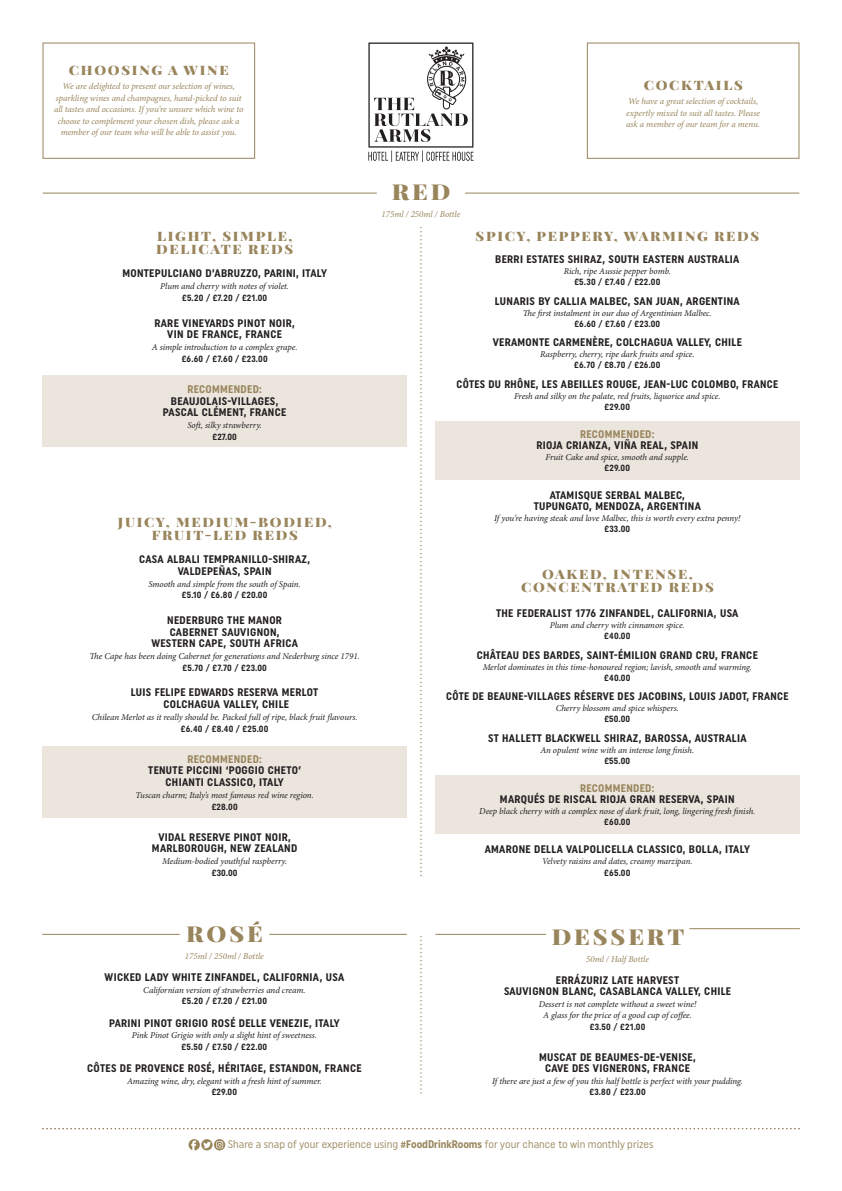
<style>
.page{position:relative;width:842px;height:1191px;background:#fff}
.page>*{position:absolute;margin:0;border:0;box-sizing:border-box;transform-origin:0 0}
.t1{font:900 22px "Playfair Display";letter-spacing:.12em;color:#99855c;scale:1.1 1}
.Wine_Sub_headers{font:900 13px/13.4px "Playfair Display";letter-spacing:.12em;color:#99855c;text-align:center;scale:1.1 1}
.Sub_headers{font:900 13px "Playfair Display";letter-spacing:.12em;color:#99855c;scale:1.1 1}
.Menu_Items{font:700 11px/11.4px "Uniform Condensed";letter-spacing:.03em;color:#231f20;text-align:center}
.t2{font:11px "Uniform Condensed";color:#99855c}
.Menu_Description{font:italic 9px/11px "Minion Pro";letter-spacing:-.01em;color:#231f20;text-align:center}
.Menu_Description-2{font:italic 9px/11.5px "Minion Pro";letter-spacing:-.01em;color:#99855c;text-align:center}
.s1{font-family:"Uniform Condensed";font-weight:700;font-style:normal}
.s2{color:#99855c}
.s3{font-weight:700}
</style>
<div class="page">
<div style="left:587px;top:43px;width:212px;height:116px;border:1px solid #99855c"></div>
<div style="left:43px;top:43px;width:212px;height:116px;border:1px solid #99855c"></div>
<svg style="left:43px;top:1127px;width:757px;height:2px"></svg>
<svg style="left:188px;top:1139px;width:37px;height:11px"></svg>
<hr style="left:42px;top:934px;width:138px;height:1px;background:#99855c">
<hr style="left:269px;top:934px;width:138px;height:1px;background:#99855c">
<hr style="left:435px;top:934px;width:111px;height:1px;background:#99855c">
<hr style="left:689px;top:928px;width:111px;height:1px;background:#99855c">
<svg style="left:420px;top:936px;width:2px;height:158px"></svg>
<div style="left:435px;top:421px;width:364px;height:58px;background:#ebe5dd"></div>
<div style="left:43px;top:376px;width:364px;height:71px;background:#ebe5dd"></div>
<div style="left:435px;top:775px;width:364px;height:59px;background:#ebe5dd"></div>
<div style="left:43px;top:746px;width:364px;height:71px;background:#ebe5dd"></div>
<hr style="left:43px;top:193px;width:334px;height:1px;background:#99855c">
<hr style="left:465px;top:193px;width:334px;height:1px;background:#99855c">
<svg style="left:420px;top:228px;width:2px;height:648px"></svg>
<svg style="left:368px;top:43px;width:106px;height:119px"></svg>
<p class="Sub_headers" style="left:69px;top:60px;width:147px">CHOOSING A WINE</p>
<p class="Menu_Description-2" style="left:54px;top:81px;width:191px">We are delighted to present our selection of wines, sparkling wines and champagnes, hand-picked to suit all tastes and occasions. If you’re unsure which wine to choose to complement your chosen dish, please ask a member of our team who will be able to assist you.</p>
<p class="Wine_Sub_headers" style="left:644px;top:77px;width:91px">COCKTAILS</p>
<p class="Menu_Description-2" style="left:626px;top:95px;width:135px;text-align:left">We have a great selection of cocktails, expertly mixed to suit all tastes. Please ask a member of our team for a menu.</p>
<p class="Wine_Sub_headers" style="left:156px;top:228px;width:126px;text-align:left">LIGHT, SIMPLE,<br>DELICATE REDS</p>
<p class="Menu_Items" style="left:122px;top:267px;width:206px">MONTEPULCIANO D’ABRUZZO, PARINI, ITALY</p>
<p class="Menu_Description" style="left:160px;top:280px;width:130px;line-height:11.9px">Plum and cherry with notes of violet. <span class="s1">£5.20 / £7.20 / £21.00</span></p>
<p class="Menu_Items" style="left:154px;top:317px;width:142px">RARE VINEYARDS PINOT NOIR,<br>VIN DE FRANCE, FRANCE</p>
<p class="Menu_Description" style="left:152px;top:341px;width:147px;line-height:11.9px">A simple introduction to a complex grape. <span class="s1">£6.60 / £7.60 / £23.00</span></p>
<p class="Menu_Items" style="left:163px;top:383px;width:125px"><span class="s2">RECOMMENDED:<br></span>BEAUJOLAIS-VILLAGES,<br>PASCAL CLÉMENT, FRANCE</p>
<p class="Menu_Description" style="left:187px;top:419px;width:76px;line-height:11.9px">Soft, silky strawberry. <span class="s1">£27.00</span></p>
<p class="Wine_Sub_headers" style="left:118px;top:514px;width:196px">JUICY, MEDIUM-BODIED,<br>FRUIT-LED REDS</p>
<p class="Menu_Items" style="left:139px;top:553px;width:172px">CASA ALBALI TEMPRANILLO-SHIRAZ,<br>VALDEPEÑAS, SPAIN</p>
<p class="Menu_Description" style="left:148px;top:578px;width:154px;line-height:11.9px">Smooth and simple from the south of Spain. <span class="s1">£5.10 / £6.80 / £20.00</span></p>
<p class="Menu_Items" style="left:151px;top:614px;width:148px">NEDERBURG THE MANOR<br>CABERNET SAUVIGNON,<br>WESTERN CAPE, SOUTH AFRICA</p>
<p class="Menu_Description" style="left:90px;top:650px;width:272px;line-height:11.9px">The Cape has been doing Cabernet for generations and Nederburg since 1791. <span class="s1">£5.70 / £7.70 / £23.00</span></p>
<p class="Menu_Items" style="left:131px;top:686px;width:189px">LUIS FELIPE EDWARDS RESERVA MERLOT<br>COLCHAGUA VALLEY, CHILE</p>
<p class="Menu_Description" style="left:92px;top:711px;width:267px;line-height:11.9px">Chilean Merlot as it really should be. Packed full of ripe, black fruit flavours. <span class="s1">£6.40 / £8.40 / £25.00</span></p>
<p class="Menu_Items" style="left:148px;top:753px;width:154px"><span class="s2">RECOMMENDED:<br></span>TENUTE PICCINI ‘POGGIO CHETO’<br>CHIANTI CLASSICO, ITALY</p>
<p class="Menu_Description" style="left:135px;top:789px;width:180px;line-height:11.9px">Tuscan charm; Italy’s most famous red wine region. <span class="s1">£28.00</span></p>
<p class="Menu_Items" style="left:152px;top:831px;width:147px">VIDAL RESERVE PINOT NOIR,<br>MARLBOROUGH, NEW ZEALAND</p>
<p class="Menu_Description" style="left:162px;top:855px;width:126px;line-height:11.9px">Medium-bodied youthful raspberry. <span class="s1">£30.00</span></p>
<p class="t1" style="left:186px;top:916px;width:71px">ROSÉ</p>
<p class="Menu_Description-2" style="left:185px;top:950px;width:80px">175ml / 250ml / Bottle</p>
<p class="Menu_Items" style="left:105px;top:971px;width:241px">WICKED LADY WHITE ZINFANDEL, CALIFORNIA, USA</p>
<p class="Menu_Description" style="left:143px;top:984px;width:164px;line-height:11.5px">Californian version of strawberries and cream. <span class="s1">£5.20 / £7.20 / £21.00</span></p>
<p class="Menu_Items" style="left:109px;top:1017px;width:232px">PARINI PINOT GRIGIO ROSÉ DELLE VENEZIE, ITALY</p>
<p class="Menu_Description" style="left:132px;top:1029px;width:187px;line-height:11.5px">Pink Pinot Grigio with only a slight hint of sweetness. <span class="s1">£5.50 / £7.50 / £22.00</span></p>
<p class="Menu_Items" style="left:87px;top:1062px;width:276px">CÔTES DE PROVENCE ROSÉ, HÉRITAGE, ESTANDON, FRANCE</p>
<p class="Menu_Description" style="left:127px;top:1074px;width:196px;line-height:11.5px">Amazing wine, dry, elegant with a fresh hint of summer. <span class="s1">£29.00</span></p>
<p class="t1" style="left:392px;top:174px;width:55px">RED</p>
<p class="Menu_Description-2" style="left:381px;top:208px;width:80px">175ml / 250ml / Bottle</p>
<p class="Wine_Sub_headers" style="left:476px;top:228px;width:259px">SPICY, PEPPERY, WARMING REDS</p>
<p class="Menu_Items" style="left:495px;top:253px;width:246px">BERRI ESTATES SHIRAZ, SOUTH EASTERN AUSTRALIA</p>
<p class="Menu_Description" style="left:564px;top:266px;width:109px">Rich, ripe Aussie pepper bomb. <span class="s1">£5.30 / £7.40 / £22.00</span></p>
<p class="Menu_Items" style="left:495px;top:295px;width:246px">LUNARIS BY CALLIA MALBEC, SAN JUAN, ARGENTINA</p>
<p class="Menu_Description" style="left:523px;top:307px;width:190px">The first instalment in our duo of Argentinian Malbec. <span class="s1">£6.60 / £7.60 / £23.00</span></p>
<p class="Menu_Items" style="left:493px;top:336px;width:251px">VERAMONTE CARMENÈRE, COLCHAGUA VALLEY, CHILE</p>
<p class="Menu_Description" style="left:540px;top:349px;width:156px">Raspberry, cherry, ripe dark fruits and spice. <span class="s1">£6.70 / £8.70 / £26.00</span></p>
<p class="Menu_Items" style="left:456px;top:378px;width:323px">CÔTES DU RHÔNE, LES ABEILLES ROUGE, JEAN-LUC COLOMBO, FRANCE</p>
<p class="Menu_Description" style="left:514px;top:390px;width:208px">Fresh and silky on the palate, red fruits, liquorice and spice. <span class="s1">£29.00</span></p>
<p class="Menu_Items" style="left:536px;top:428px;width:163px;line-height:11px"><span class="s2">RECOMMENDED:<br></span>RIOJA CRIANZA, VIÑA REAL, SPAIN</p>
<p class="Menu_Description" style="left:546px;top:451px;width:145px">Fruit Cake and spice, smooth and supple. <span class="s1">£29.00</span></p>
<p class="Menu_Items" style="left:534px;top:489px;width:169px;line-height:11px">ATAMISQUE SERBAL MALBEC,<br>TUPUNGATO, MENDOZA, ARGENTINA</p>
<p class="Menu_Description" style="left:494px;top:512px;width:248px">If you’re having steak and love Malbec, this is worth every extra penny! <span class="s1">£33.00</span></p>
<p class="Wine_Sub_headers" style="left:521px;top:566px;width:177px;line-height:13px">OAKED, INTENSE,<br>CONCENTRATED REDS</p>
<p class="Menu_Items" style="left:496px;top:607px;width:244px">THE FEDERALIST 1776 ZINFANDEL, CALIFORNIA, USA</p>
<p class="Menu_Description" style="left:550px;top:620px;width:136px">Plum and cherry with cinnamon spice. <span class="s1">£40.00</span></p>
<p class="Menu_Items" style="left:477px;top:649px;width:283px">CHÂTEAU DES BARDES, SAINT-ÉMILION GRAND CRU, FRANCE</p>
<p class="Menu_Description" style="left:483px;top:661px;width:271px">Merlot dominates in this time-honoured region; lavish, smooth and warming. <span class="s1">£40.00</span></p>
<p class="Menu_Items" style="left:446px;top:690px;width:344px">CÔTE DE BEAUNE-VILLAGES RÉSERVE DES JACOBINS, LOUIS JADOT, FRANCE</p>
<p class="Menu_Description" style="left:556px;top:703px;width:125px">Cherry blossom and spice whispers. <span class="s1">£50.00</span></p>
<p class="Menu_Items" style="left:488px;top:732px;width:260px">ST HALLETT BLACKWELL SHIRAZ, BAROSSA, AUSTRALIA</p>
<p class="Menu_Description" style="left:540px;top:744px;width:155px">An opulent wine with an intense long finish. <span class="s1">£55.00</span></p>
<p class="Menu_Items" style="left:500px;top:782px;width:236px;line-height:11px"><span class="s2">RECOMMENDED:<br></span>MARQUÉS DE RISCAL RIOJA GRAN RESERVA, SPAIN</p>
<p class="Menu_Description" style="left:479px;top:805px;width:278px">Deep black cherry with a complex nose of dark fruit, long, lingering fresh finish. <span class="s1">£60.00</span></p>
<p class="Menu_Items" style="left:485px;top:843px;width:267px">AMARONE DELLA VALPOLICELLA CLASSICO, BOLLA, ITALY</p>
<p class="Menu_Description" style="left:542px;top:855px;width:152px;line-height:11.5px">Velvety raisins and dates, creamy marzipan. <span class="s1">£65.00</span></p>
<p class="t1" style="left:552px;top:919px;width:122px">DESSERT</p>
<p class="Menu_Description-2" style="left:586px;top:953px;width:64px">50ml / Half Bottle</p>
<p class="Menu_Items" style="left:504px;top:974px;width:229px;line-height:11.1px">ERRÁZURIZ LATE HARVEST<br>SAUVIGNON BLANC, CASABLANCA VALLEY, CHILE</p>
<p class="Menu_Description" style="left:539px;top:998px;width:159px;line-height:11.6px">Dessert is not complete without a sweet wine!<br>A glass for the price of a good cup of coffee. <span class="s1">£3.50 / £21.00</span></p>
<p class="Menu_Items" style="left:539px;top:1051px;width:158px;line-height:11.1px">MUSCAT DE BEAUMES-DE-VENISE,<br>CAVE DES VIGNERONS, FRANCE</p>
<p class="Menu_Description" style="left:492px;top:1074px;width:252px;line-height:11.6px">If there are just a few of you this half bottle is perfect with your pudding. <span class="s1">£3.80 / £23.00</span></p>
<p class="t2" style="left:228px;top:1138px;width:427px">Share a snap of your experience using <span class="s3">#FoodDrinkRooms</span> for your chance to win monthly prizes</p>
</div>
